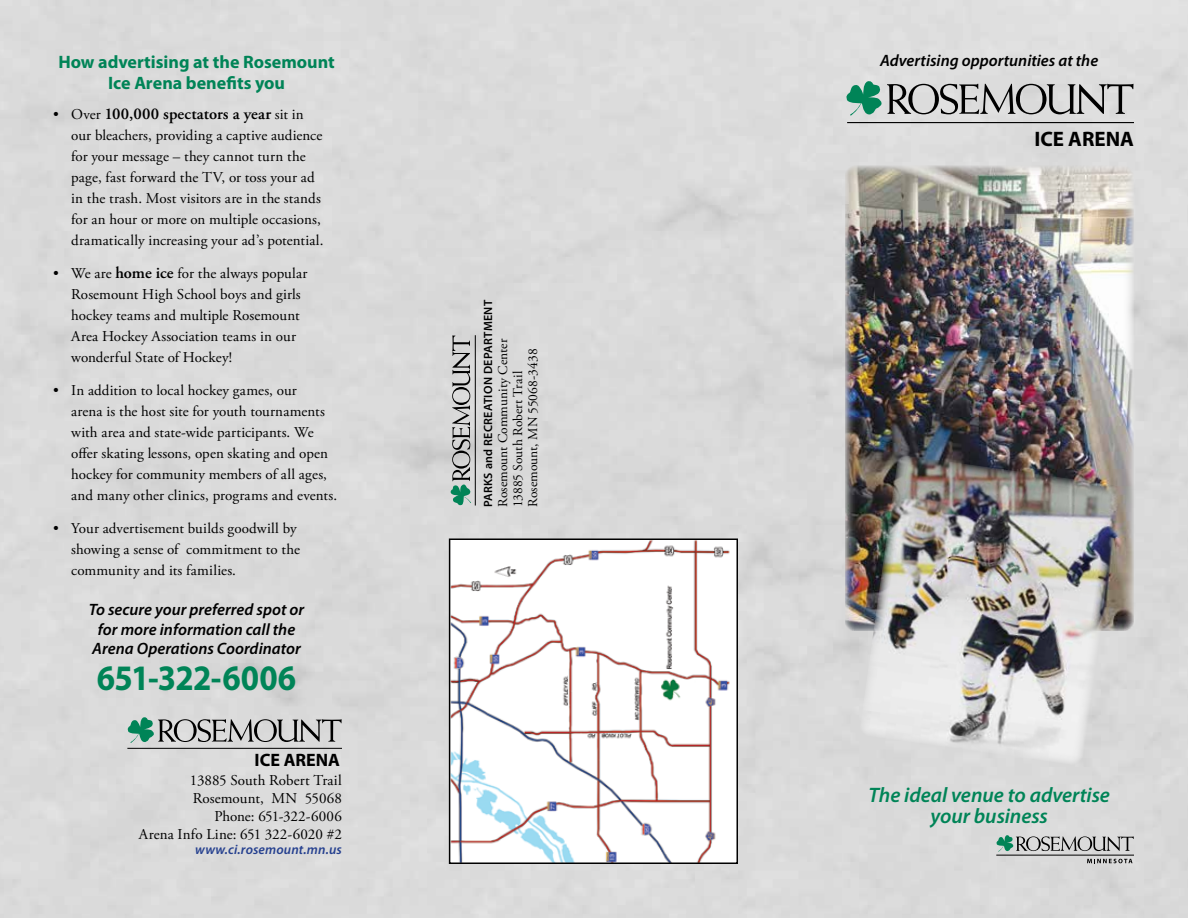
<style>
.page{position:relative;width:1188px;height:918px;background:#dadada}
.page>*{position:absolute;margin:0;border:0;box-sizing:border-box;transform-origin:0 0}
.t1{font:700 36px "Myriad Pro";letter-spacing:-.015em;color:#008457;scale:.92 1}
.t2{font:italic 600 21px/21px "Myriad Pro";letter-spacing:-.005em;color:#008457;text-align:center}
.t3{font:700 21px "Myriad Pro";color:#000}
.t4{font:700 18px/21.6px "Myriad Pro";color:#008457;text-align:center}
.t5{font:700 18px "Myriad Pro";color:#000}
.t6{font:italic 600 16.5px/19.8px "Myriad Pro";color:#000;text-align:center}
.t7{font:600 16.5px "Adobe Garamond Pro";letter-spacing:.005em;color:#000}
.t8{font:15px/21px "Adobe Garamond Pro";letter-spacing:.005em;color:#000}
.t9{font:13.5px/15px "Adobe Garamond Pro";color:#000}
.t10{font:italic 600 13.5px "Myriad Pro";letter-spacing:.01em;color:#25408f}
.t11{font:600 12px "Myriad Pro";letter-spacing:.025em;color:#000}
.s1{font-weight:400;font-size:15px}
.s2{font-weight:600;font-size:16.5px}
</style>
<div class="page">
<img style="left:452px;top:541px;width:283px;height:320px">
<div style="left:449px;top:538px;width:289px;height:326px;border:2px solid #000"></div>
<hr style="left:475px;top:335px;width:1px;height:171px;background:#000">
<svg style="left:450px;top:336px;width:22px;height:171px;background:#a1aaa7"></svg>
<hr style="left:996px;top:855px;width:138px;height:1px;background:#000">
<svg style="left:996px;top:835px;width:138px;height:17px;background:#a1aaa7"></svg>
<svg style="left:1087px;top:859px;width:46px;height:4px"></svg>
<svg style="left:846px;top:81px;width:288px;height:36px;background:#a3aca9"></svg>
<hr style="left:847px;top:122px;width:287px;height:1px;background:#000">
<img style="left:845px;top:166px;width:288px;height:465px">
<img style="left:859px;top:454px;width:263px;height:313px">
<hr style="left:127px;top:748px;width:215px;height:1px;background:#000">
<svg style="left:127px;top:717px;width:215px;height:27px;background:#a2aba8"></svg>
<p class="t4" style="left:58px;top:51px;width:278px">How advertising at the Rosemount<br>Ice Arena benefits you</p>
<p class="t7" style="left:53px;top:104px;width:252px"><span class="s1">• Over</span> 100,000 spectators a year <span class="s1">sit in</span></p>
<p class="t8" style="left:71px;top:125px;width:254px">our bleachers, providing a captive audience for your message – they cannot turn the page, fast forward the TV, or toss your ad in the trash. Most visitors are in the stands for an hour or more on multiple occasions, dramatically increasing your ad’s potential.</p>
<p class="t8" style="left:71px;top:263px;width:238px;text-indent:-18px">• We are <span class="s2">home ice</span> for the always popular Rosemount High School boys and girls hockey teams and multiple Rosemount Area Hockey Association teams in our wonderful State of Hockey!</p>
<p class="t8" style="left:71px;top:380px;width:268px;text-indent:-18px">• In addition to local hockey games, our<br>arena is the host site for youth tournaments with area and state-wide participants. We offer skating lessons, open skating and open hockey for community members of all ages, and many other clinics, programs and events.</p>
<p class="t8" style="left:71px;top:518px;width:230px;text-indent:-18px">• Your advertisement builds goodwill by showing a sense of commitment to the community and its families.</p>
<p class="t6" style="left:89px;top:600px;width:217px">To secure your preferred spot or for more information call the<br>Arena Operations Coordinator</p>
<h1 class="t1" style="left:97px;top:658px;width:218px">651-322-6006</h1>
<p class="t5" style="left:255px;top:750px;width:87px">ICE ARENA</p>
<p class="t8" style="left:139px;top:772px;width:204px;line-height:18px;text-align:right">13885 South Robert Trail<br>Rosemount, MN 55068<br>Phone: 651-322-6006<br>Arena Info Line: 651 322-6020 #2</p>
<p class="t10" style="left:195px;top:842px;width:148px">www.ci.rosemount.mn.us</p>
<p class="t11" style="left:482px;top:507px;width:209px;rotate:-90deg">PARKS and RECREATION DEPARTMENT</p>
<p class="t9" style="left:496px;top:507px;width:170px;rotate:-90deg">Rosemount Community Center<br>13885 South Robert Trail<br>Rosemount, MN 55068-3438</p>
<p class="t6" style="left:880px;top:51px;width:220px">Advertising opportunities at the</p>
<h2 class="t3" style="left:1034px;top:127px;width:101px">ICE ARENA</h2>
<h2 class="t2" style="left:868px;top:785px;width:243px">The ideal venue to advertise your business</h2>
</div>
